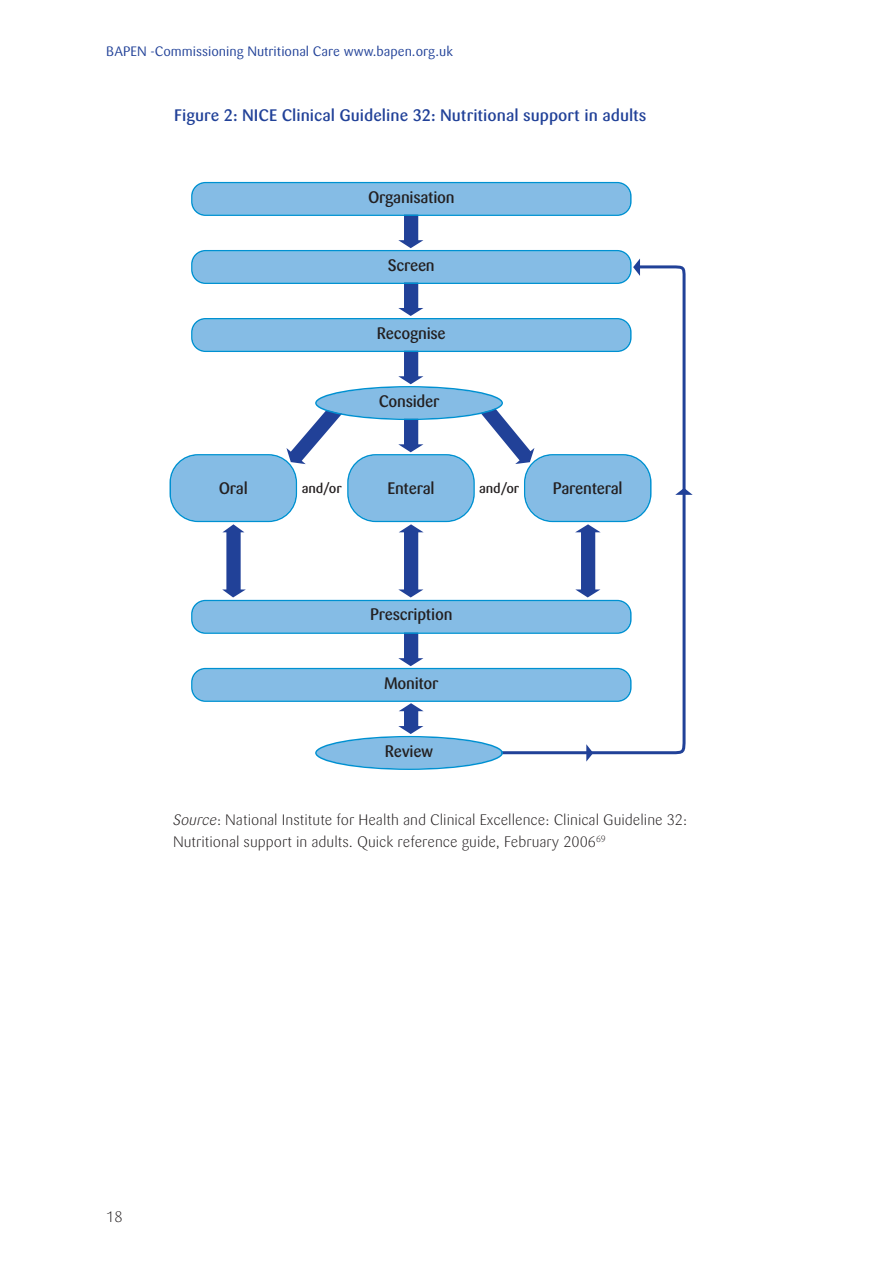
<style>
.page{position:relative;width:893px;height:1263px;background:#fff}
.page>*{position:absolute;margin:0;border:0;box-sizing:border-box;transform-origin:0 0}
.t1{font:500 16.5px "Sari";letter-spacing:-.02em;color:#231f20;scale:.96 1}
.t2{font:500 16.5px "Sari";color:#214198}
.t3{font:300 15px/21.9px "Sari";color:#231f20}
.t4{font:15px "Sari Light Caps";color:#231f20}
.t5{font:13.5px "Sari";color:#214198}
.t6{font:500 13.5px "Sari";letter-spacing:-.01em;color:#231f20}
.s1{font-family:"Sari Medium Caps";font-weight:400}
.s2{font-style:italic}
.s3{font-family:"Sari Light Caps";font-weight:400}
</style>
<div class="page">
<svg style="left:651px;top:265px;width:35px;height:490px"></svg>
<svg style="left:675px;top:488px;width:18px;height:7px"></svg>
<svg style="left:169px;top:182px;width:482px;height:588px"></svg>
<p class="t5" style="left:106px;top:46px;width:348px">BAPEN -Commissioning Nutritional Care www.bapen.org.uk</p>
<p class="t2" style="left:174px;top:109px;width:474px">Figure <span class="s1">2</span>: NICE Clinical Guideline <span class="s1">32</span>: Nutritional support in adults</p>
<p class="t1" style="left:368px;top:191px;width:92px">Organisation</p>
<p class="t1" style="left:388px;top:259px;width:50px">Screen</p>
<p class="t1" style="left:377px;top:327px;width:73px">Recognise</p>
<p class="t1" style="left:379px;top:395px;width:65px">Consider</p>
<p class="t1" style="left:219px;top:482px;width:32px">Oral</p>
<p class="t6" style="left:302px;top:483px;width:41px">and/or</p>
<p class="t1" style="left:387px;top:482px;width:51px">Enteral</p>
<p class="t6" style="left:479px;top:483px;width:41px">and/or</p>
<p class="t1" style="left:553px;top:482px;width:74px">Parenteral</p>
<p class="t1" style="left:370px;top:609px;width:87px">Prescription</p>
<p class="t1" style="left:384px;top:677px;width:58px">Monitor</p>
<p class="t1" style="left:385px;top:745px;width:52px">Review</p>
<p class="t3" style="left:173px;top:811px;width:516px"><span class="s2">Source</span>: National Institute for Health and Clinical Excellence: Clinical Guideline <span class="s3">32</span>:<br>Nutritional support in adults. Quick reference guide, February <span class="s3">2006</span><sup>69</sup></p>
<p class="t4" style="left:106px;top:1212px;width:18px">18</p>
</div>
